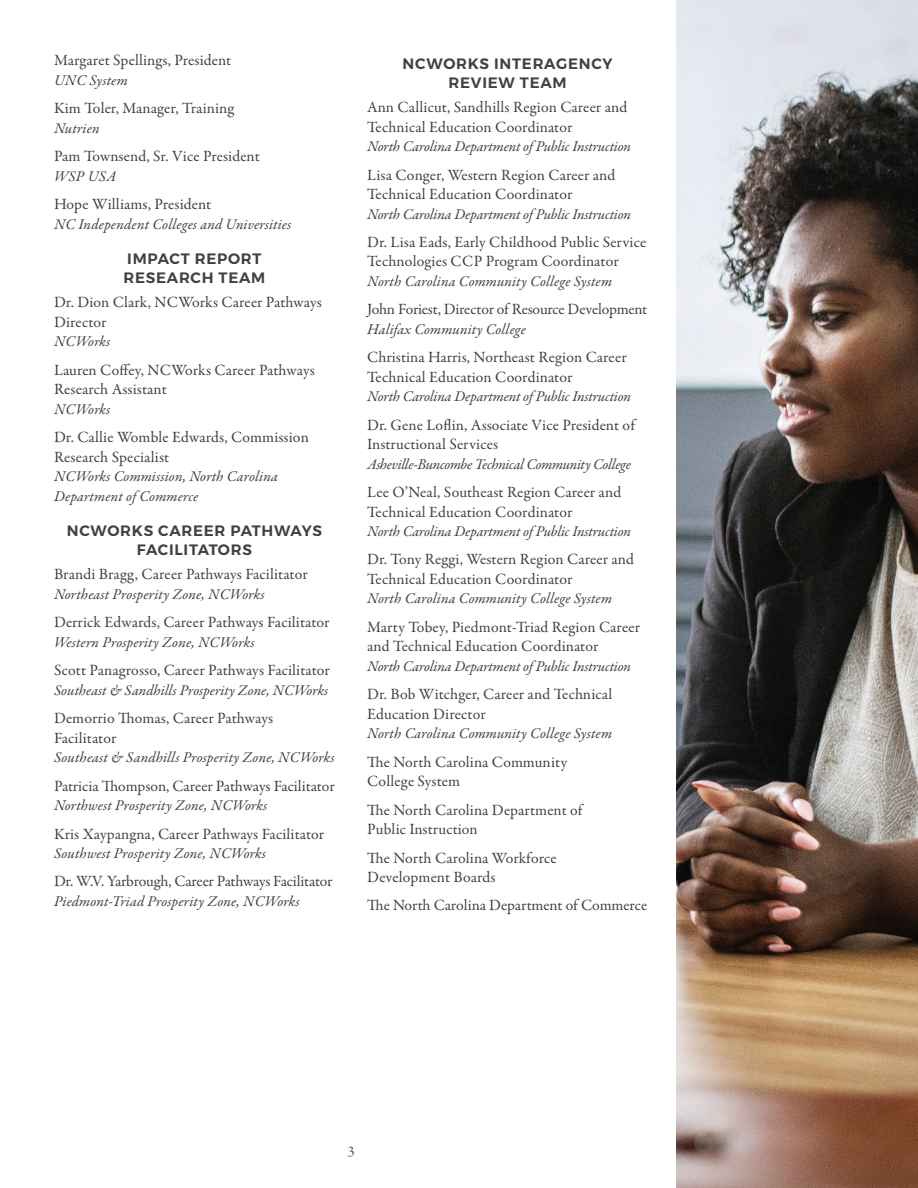
<style>
.page{position:relative;width:918px;height:1188px;background:#fff}
.page>*{position:absolute;margin:0;border:0;box-sizing:border-box;transform-origin:0 0}
.t1{font:15.75px/19.5px "Garamond Premr Pro";letter-spacing:.005em;color:#414042}
.t2{font:15.75px "Garamond Premr Pro";letter-spacing:-.015em;color:#414042}
.t3{font:italic 15px/19.5px "Garamond Premr Pro";color:#414042}
.t4{font:600 15px/19.5px "Montserrat";letter-spacing:.05em;color:#414042;text-align:center}
.t5{font:italic 15px "Garamond Premr Pro";letter-spacing:-.025em;color:#414042}
.t6{font:15px "Garamond Premr Pro";color:#5f5654}
</style>
<div class="page">
<img style="left:677px;top:0;width:241px;height:1188px">
<p class="t1" style="left:54px;top:51px;width:179px">Margaret Spellings, President</p>
<p class="t3" style="left:54px;top:71px;width:75px">UNC System</p>
<p class="t1" style="left:54px;top:99px;width:182px">Kim Toler, Manager, Training</p>
<p class="t3" style="left:54px;top:119px;width:47px">Nutrien</p>
<p class="t1" style="left:54px;top:147px;width:207px">Pam Townsend, Sr. Vice President</p>
<p class="t3" style="left:54px;top:167px;width:63px">WSP USA</p>
<p class="t1" style="left:54px;top:195px;width:159px">Hope Williams, President</p>
<p class="t3" style="left:54px;top:215px;width:239px">NC Independent Colleges and Universities</p>
<p class="t4" style="left:123px;top:249px;width:143px;text-align:left">IMPACT REPORT<br>RESEARCH TEAM</p>
<p class="t1" style="left:54px;top:293px;width:269px">Dr. Dion Clark, NCWorks Career Pathways<br>Director</p>
<p class="t3" style="left:54px;top:333px;width:58px">NCWorks</p>
<p class="t1" style="left:54px;top:360px;width:262px">Lauren Coffey, NCWorks Career Pathways<br>Research Assistant</p>
<p class="t3" style="left:54px;top:400px;width:58px">NCWorks</p>
<p class="t1" style="left:54px;top:428px;width:256px">Dr. Callie Womble Edwards, Commission<br>Research Specialist</p>
<p class="t3" style="left:54px;top:468px;width:225px">NCWorks Commission, North Carolina<br>Department of Commerce</p>
<p class="t4" style="left:67px;top:521px;width:257px">NCWORKS CAREER PATHWAYS<br>FACILITATORS</p>
<p class="t1" style="left:54px;top:565px;width:255px">Brandi Bragg, Career Pathways Facilitator</p>
<p class="t3" style="left:54px;top:585px;width:212px">Northeast Prosperity Zone, NCWorks</p>
<p class="t1" style="left:54px;top:613px;width:277px">Derrick Edwards, Career Pathways Facilitator</p>
<p class="t3" style="left:54px;top:633px;width:202px">Western Prosperity Zone, NCWorks</p>
<p class="t1" style="left:54px;top:661px;width:277px">Scott Panagrosso, Career Pathways Facilitator</p>
<p class="t3" style="left:54px;top:681px;width:276px">Southeast &amp; Sandhills Prosperity Zone, NCWorks</p>
<p class="t1" style="left:54px;top:709px;width:221px">Demorrio Thomas, Career Pathways<br>Facilitator</p>
<p class="t3" style="left:54px;top:749px;width:282px">Southeast &amp; Sandhills Prosperity Zone, NCWorks</p>
<p class="t1" style="left:54px;top:776px;width:282px">Patricia Thompson, Career Pathways Facilitator</p>
<p class="t3" style="left:54px;top:796px;width:215px">Northwest Prosperity Zone, NCWorks</p>
<p class="t1" style="left:54px;top:824px;width:272px">Kris Xaypangna, Career Pathways Facilitator</p>
<p class="t3" style="left:54px;top:844px;width:214px">Southwest Prosperity Zone, NCWorks</p>
<p class="t2" style="left:54px;top:872px;width:280px">Dr. W.V. Yarbrough, Career Pathways Facilitator</p>
<p class="t3" style="left:54px;top:892px;width:247px">Piedmont-Triad Prosperity Zone, NCWorks</p>
<p class="t4" style="left:403px;top:53px;width:211px">NCWORKS INTERAGENCY<br>REVIEW TEAM</p>
<p class="t1" style="left:367px;top:98px;width:262px">Ann Callicut, Sandhills Region Career and<br>Technical Education Coordinator</p>
<p class="t3" style="left:367px;top:137px;width:265px">North Carolina Department of Public Instruction</p>
<p class="t1" style="left:367px;top:165px;width:250px">Lisa Conger, Western Region Career and<br>Technical Education Coordinator</p>
<p class="t3" style="left:367px;top:205px;width:265px">North Carolina Department of Public Instruction</p>
<p class="t1" style="left:367px;top:233px;width:281px">Dr. Lisa Eads, Early Childhood Public Service<br>Technologies CCP Program Coordinator</p>
<p class="t3" style="left:367px;top:272px;width:247px">North Carolina Community College System</p>
<p class="t1" style="left:367px;top:300px;width:282px">John Foriest, Director of Resource Development</p>
<p class="t3" style="left:367px;top:320px;width:160px">Halifax Community College</p>
<p class="t1" style="left:367px;top:348px;width:261px">Christina Harris, Northeast Region Career<br>Technical Education Coordinator</p>
<p class="t3" style="left:367px;top:388px;width:265px">North Carolina Department of Public Instruction</p>
<p class="t1" style="left:367px;top:415px;width:269px">Dr. Gene Loflin, Associate Vice President of<br>Instructional Services</p>
<p class="t5" style="left:367px;top:454px;width:265px">Asheville-Buncombe Technical Community College</p>
<p class="t1" style="left:367px;top:483px;width:256px">Lee O’Neal, Southeast Region Career and<br>Technical Education Coordinator</p>
<p class="t3" style="left:367px;top:522px;width:265px">North Carolina Department of Public Instruction</p>
<p class="t1" style="left:367px;top:550px;width:268px">Dr. Tony Reggi, Western Region Career and<br>Technical Education Coordinator</p>
<p class="t3" style="left:367px;top:590px;width:247px">North Carolina Community College System</p>
<p class="t1" style="left:367px;top:618px;width:274px">Marty Tobey, Piedmont-Triad Region Career and Technical Education Coordinator</p>
<p class="t3" style="left:367px;top:657px;width:265px">North Carolina Department of Public Instruction</p>
<p class="t1" style="left:367px;top:685px;width:247px">Dr. Bob Witchger, Career and Technical<br>Education Director</p>
<p class="t3" style="left:367px;top:725px;width:247px">North Carolina Community College System</p>
<p class="t1" style="left:367px;top:752px;width:202px">The North Carolina Community<br>College System</p>
<p class="t1" style="left:367px;top:800px;width:217px">The North Carolina Department of<br>Public Instruction</p>
<p class="t1" style="left:367px;top:848px;width:191px">The North Carolina Workforce<br>Development Boards</p>
<p class="t1" style="left:367px;top:896px;width:282px">The North Carolina Department of Commerce</p>
<p class="t6" style="left:347px;top:1142px;width:9px">3</p>
</div>
